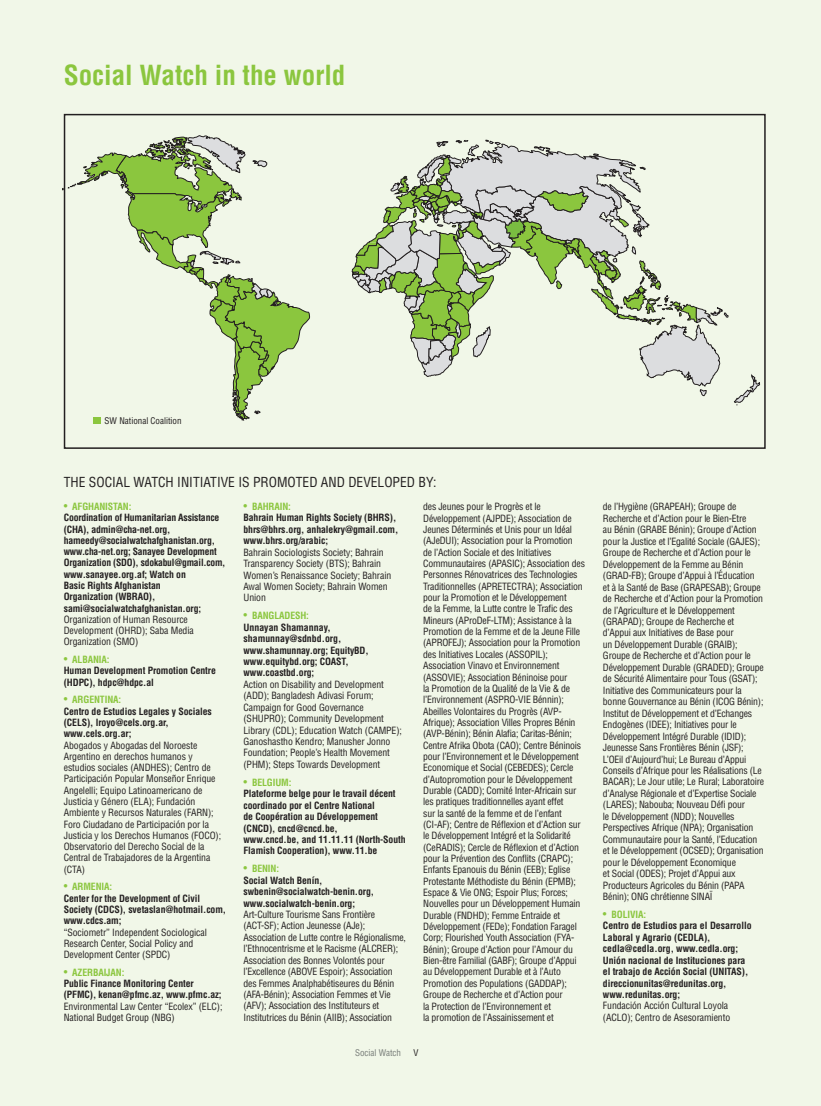
<style>
.page{position:relative;width:821px;height:1106px;background:#fff}
.page>*{position:absolute;margin:0;border:0;box-sizing:border-box;transform-origin:0 0}
.t1{font:700 condensed 27px "Helvetica";color:#8bc63e}
.t2{font:condensed 13.5px "Helvetica";color:#231f20}
.t3{font:condensed 9.75px/11.4px "Helvetica";letter-spacing:-.02em;color:#231f20}
.t4{font:700 condensed 9.75px/11.4px "Helvetica";letter-spacing:-.01em;color:#231f20}
.t5{font:condensed 9px "Helvetica";color:#231f20}
.t6{font:condensed 9px "Helvetica";color:#808285}
.s1{font-weight:400;font-size:11.25px;color:#8bc63e}
.s2{color:#8bc63e}
</style>
<div class="page">
<div style="left:1px;top:0;width:820px;height:1106px;background:#f1f7e8"></div>
<div style="left:64px;top:114px;width:701px;height:335px;border:2px solid #231f20"></div>
<div style="left:94px;top:417px;width:7px;height:7px;background:#8bc63e"></div>
<svg style="left:62px;top:135px;width:248px;height:285px"></svg>
<svg style="left:734px;top:375px;width:26px;height:30px"></svg>
<svg style="left:352px;top:140px;width:376px;height:256px"></svg>
<h1 class="t1" style="left:64px;top:59px;width:283px">Social Watch in the world</h1>
<p class="t5" style="left:105px;top:415px;width:78px">SW National Coalition</p>
<h2 class="t2" style="left:64px;top:474px;width:374px">THE SOCIAL WATCH INITIATIVE IS PROMOTED AND DEVELOPED BY:</h2>
<p class="t4" style="left:64px;top:501px;width:163px"><span class="s1">•</span> <span class="s2">AFGHANISTAN:<br></span>Coordination of Humanitarian Assistance (CHA), admin@cha-net.org, hameedy@socialwatchafghanistan.org, www.cha-net.org; Sanayee Development<br>Organization (SDO), sdokabul@gmail.com, www.sanayee.org.af; Watch on<br>Basic Rights Afghanistan<br>Organization (WBRAO), sami@socialwatchafghanistan.org;</p>
<p class="t3" style="left:64px;top:613px;width:131px">Organization of Human Resource<br>Development (OHRD); Saba Media<br>Organization (SMO)</p>
<p class="t4" style="left:64px;top:654px;width:154px"><span class="s1">•</span> <span class="s2">ALBANIA:<br></span>Human Development Promotion Centre (HDPC), hdpc@hdpc.al</p>
<p class="t4" style="left:64px;top:694px;width:150px"><span class="s1">•</span> <span class="s2">ARGENTINA:<br></span>Centro de Estudios Legales y Sociales (CELS), lroyo@cels.org.ar, www.cels.org.ar;</p>
<p class="t3" style="left:64px;top:739px;width:159px">Abogados y Abogadas del Noroeste Argentino en derechos humanos y estudios sociales (ANDHES); Centro de Participación Popular Monseñor Enrique Angelelli; Equipo Latinoamericano de Justicia y Género (ELA); Fundación Ambiente y Recursos Naturales (FARN); Foro Ciudadano de Participación por la Justicia y los Derechos Humanos (FOCO); Observatorio del Derecho Social de la Central de Trabajadores de la Argentina (CTA)</p>
<p class="t4" style="left:64px;top:881px;width:164px"><span class="s1">•</span> <span class="s2">ARMENIA:<br></span>Center for the Development of Civil<br>Society (CDCS), svetaslan@hotmail.com, www.cdcs.am;</p>
<p class="t3" style="left:64px;top:926px;width:145px">“Sociometr” Independent Sociological<br>Research Center, Social Policy and<br>Development Center (SPDC)</p>
<p class="t4" style="left:64px;top:966px;width:159px"><span class="s1">•</span> <span class="s2">AZERBAIJAN:<br></span>Public Finance Monitoring Center (PFMC), kenan@pfmc.az, www.pfmc.az;</p>
<p class="t3" style="left:64px;top:1000px;width:160px">Environmental Law Center “Ecolex” (ELC);<br>National Budget Group (NBG)</p>
<p class="t4" style="left:243px;top:500px;width:156px"><span class="s1">•</span> <span class="s2">BAHRAIN:<br></span>Bahrain Human Rights Society (BHRS), bhrs@bhrs.org, anhalekry@gmail.com, www.bhrs.org/arabic;</p>
<p class="t3" style="left:243px;top:546px;width:149px">Bahrain Sociologists Society; Bahrain<br>Transparency Society (BTS); Bahrain<br>Women’s Renaissance Society; Bahrain<br>Awal Women Society; Bahrain Women<br>Union</p>
<p class="t4" style="left:243px;top:610px;width:127px"><span class="s1">•</span> <span class="s2">BANGLADESH:<br></span>Unnayan Shamannay, shamunnay@sdnbd.org, www.shamunnay.org; EquityBD, www.equitybd.org; COAST, www.coastbd.org;</p>
<p class="t3" style="left:243px;top:678px;width:160px">Action on Disability and Development (ADD); Bangladesh Adivasi Forum; Campaign for Good Governance (SHUPRO); Community Development Library (CDL); Education Watch (CAMPE); Ganoshastho Kendro; Manusher Jonno Foundation; People’s Health Movement (PHM); Steps Towards Development</p>
<p class="t4" style="left:243px;top:776px;width:164px"><span class="s1">•</span> <span class="s2">BELGIUM:<br></span>Plateforme belge pour le travail décent coordinado por el Centre National<br>de Coopération au Développement (CNCD), cncd@cncd.be,<br>www.cncd.be, and 11.11.11 (North-South<br>Flamish Cooperation), www.11.be</p>
<p class="t4" style="left:243px;top:863px;width:132px"><span class="s1">•</span> <span class="s2">BENIN:<br></span>Social Watch Benín, swbenin@socialwatch-benin.org, www.socialwatch-benin.org;</p>
<p class="t3" style="left:243px;top:908px;width:164px">Art-Culture Tourisme Sans Frontière (ACT-SF); Action Jeunesse (AJe); Association de Lutte contre le Régionalisme, l’Ethnocentrisme et le Racisme (ALCRER); Association des Bonnes Volontés pour l’Excellence (ABOVE Espoir); Association des Femmes Analphabétiseures du Bénin (AFA-Bénin); Association Femmes et Vie (AFV); Association des Instituteurs et Institutrices du Bénin (AIIB); Association</p>
<p class="t3" style="left:423px;top:501px;width:163px">des Jeunes pour le Progrès et le Développement (AJPDE); Association de Jeunes Déterminés et Unis pour un Idéal (AJeDUI); Association pour la Promotion<br>de l’Action Sociale et des Initiatives Communautaires (APASIC); Association des Personnes Rénovatrices des Technologies Traditionnelles (APRETECTRA); Association pour la Promotion et le Développement<br>de la Femme, la Lutte contre le Trafic des Mineurs (AProDeF-LTM); Assistance à la Promotion de la Femme et de la Jeune Fille (APROFEJ); Association pour la Promotion des Initiatives Locales (ASSOPIL); Association Vinavo et Environnement (ASSOVIE); Association Béninoise pour<br>la Promotion de la Qualité de la Vie &amp; de l’Environnement (ASPRO-VIE Bénnin); Abeilles Volontaires du Progrès (AVP-Afrique); Association Villes Propres Bénin (AVP-Bénin); Bénin Alafia; Caritas-Bénin; Centre Afrika Obota (CAO); Centre Béninois pour l’Environnement et le Développement Economique et Social (CEBEDES); Cercle d’Autopromotion pour le Développement Durable (CADD); Comité Inter-Africain sur les pratiques traditionnelles ayant effet<br>sur la santé de la femme et de l’enfant (CI-AF); Centre de Réflexion et d’Action sur le Développement Intégré et la Solidarité (CeRADIS); Cercle de Réflexion et d’Action pour la Prévention des Conflits (CRAPC); Enfants Epanouis du Bénin (EEB); Eglise Protestante Méthodiste du Bénin (EPMB); Espace &amp; Vie ONG; Espoir Plus; Forces; Nouvelles pour un Développement Humain Durable (FNDHD); Femme Entraide et Développement (FEDe); Fondation Faragel Corp; Flourished Youth Association (FYA-Bénin); Groupe d’Action pour l’Amour du Bien-être Familial (GABF); Groupe d’Appui au Développement Durable et à l’Auto Promotion des Populations (GADDAP); Groupe de Recherche et d’Action pour<br>la Protection de l’Environnement et<br>la promotion de l’Assainissement et</p>
<p class="t3" style="left:603px;top:501px;width:163px">de l’Hygiène (GRAPEAH); Groupe de Recherche et d’Action pour le Bien-Etre<br>au Bénin (GRABE Bénin); Groupe d’Action pour la Justice et l’Egalité Sociale (GAJES); Groupe de Recherche et d’Action pour le Développement de la Femme au Bénin (GRAD-FB); Groupe d’Appui à l’Éducation<br>et à la Santé de Base (GRAPESAB); Groupe de Recherche et d’Action pour la Promotion de l’Agriculture et le Développement (GRAPAD); Groupe de Recherche et d’Appui aux Initiatives de Base pour<br>un Développement Durable (GRAIB); Groupe de Recherche et d’Action pour le Développement Durable (GRADED); Groupe de Sécurité Alimentaire pour Tous (GSAT); Initiative des Communicateurs pour la bonne Gouvernance au Bénin (ICOG Bénin); Institut de Développement et d’Echanges Endogènes (IDEE); Initiatives pour le Développement Intégré Durable (IDID); Jeunesse Sans Frontières Bénin (JSF); L’OEil d’Aujourd’hui; Le Bureau d’Appui Conseils d’Afrique pour les Réalisations (Le BACAR); Le Jour utile; Le Rural; Laboratoire d’Analyse Régionale et d’Expertise Sociale (LARES); Nabouba; Nouveau Défi pour<br>le Développement (NDD); Nouvelles Perspectives Afrique (NPA); Organisation Communautaire pour la Santé, l’Education et le Développement (OCSED); Organisation pour le Développement Economique<br>et Social (ODES); Projet d’Appui aux Producteurs Agricoles du Bénin (PAPA Bénin); ONG chrétienne SINAÏ</p>
<p class="t4" style="left:603px;top:908px;width:150px"><span class="s1">•</span> <span class="s2">BOLIVIA:<br></span>Centro de Estudios para el Desarrollo<br>Laboral y Agrario (CEDLA), cedla@cedla.org, www.cedla.org;<br>Unión nacional de Instituciones para el trabajo de Acción Social (UNITAS), direccionunitas@redunitas.org, www.redunitas.org;</p>
<p class="t3" style="left:603px;top:1000px;width:129px">Fundación Acción Cultural Loyola (ACLO); Centro de Asesoramiento</p>
<p class="t6" style="left:355px;top:1047px;width:48px">Social Watch</p>
<p class="t5" style="left:413px;top:1047px;width:7px">V</p>
</div>
